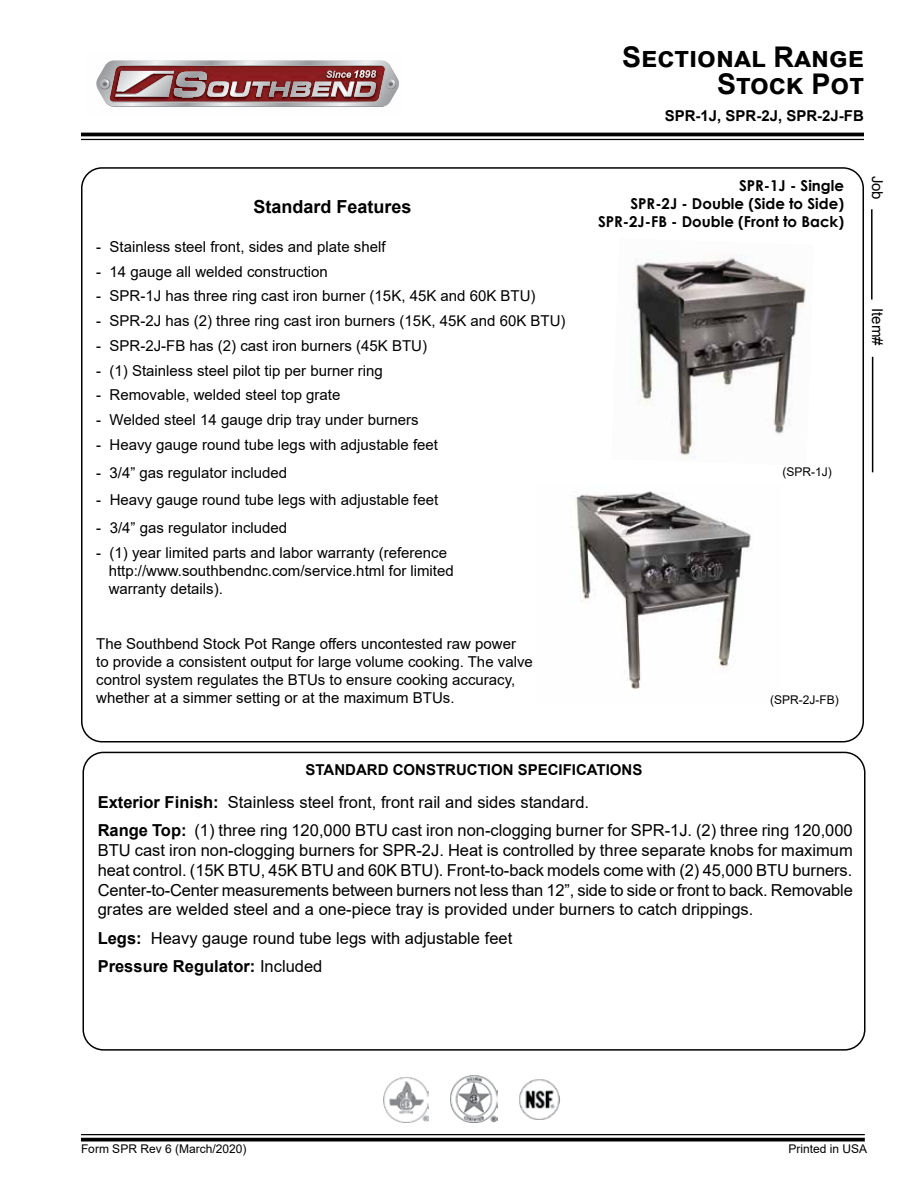
<style>
.page{position:relative;width:918px;height:1188px;background:#fff}
.page>*{position:absolute;margin:0;border:0;box-sizing:border-box;transform-origin:0 0}
.t1{font:700 28.5px/27px "Arial";color:#000;text-align:right}
.t2{font:700 18px "Arial";color:#000}
.t3{font:16.5px/19.8px "Arial";color:#000}
.t4{font:15px/18px "Arial";color:#000}
.t5{font:700 15px/18px "Century Gothic";color:#000;text-align:right}
.t6{font:700 15px "Arial";color:#000}
.t7{font:12px "Arial";color:#000}
.s1{font-weight:700}
</style>
<div class="page">
<hr style="left:871px;top:209px;width:2px;height:91px;background:#000">
<hr style="left:872px;top:357px;width:1px;height:115px;background:#000">
<hr style="left:81px;top:1134px;width:784px;height:1px;background:#000">
<svg style="left:81px;top:1138px;width:784px;height:4px;background:#1f1f1f"></svg>
<hr style="left:81px;top:133px;width:783px;height:3px;background:#000">
<hr style="left:81px;top:139px;width:783px;height:1px;background:#000">
<img style="left:450px;top:1075px;width:47px;height:48px">
<img style="left:383px;top:1077px;width:46px;height:46px">
<img style="left:519px;top:1079px;width:41px;height:40px">
<img style="left:111px;top:60px;width:273px;height:1px">
<svg style="left:96px;top:61px;width:303px;height:46px;background:#a57c7d"></svg>
<div style="left:82px;top:752px;width:784px;height:299px;border:2px solid #000;border-radius:20px"></div>
<img style="left:633px;top:254px;width:173px;height:204px">
<img style="left:574px;top:491px;width:178px;height:199px">
<p class="t2" style="left:253px;top:194px;width:160px">Standard Features</p>
<p class="t4" style="left:96px;top:237px;width:291px">- Stainless steel front, sides and plate shelf</p>
<p class="t4" style="left:96px;top:262px;width:233px">- 14 gauge all welded construction</p>
<p class="t4" style="left:96px;top:287px;width:441px">- SPR-1J has three ring cast iron burner (15K, 45K and 60K BTU)</p>
<p class="t4" style="left:96px;top:312px;width:471px">- SPR-2J has (2) three ring cast iron burners (15K, 45K and 60K BTU)</p>
<p class="t4" style="left:96px;top:336px;width:332px">- SPR-2J-FB has (2) cast iron burners (45K BTU)</p>
<p class="t4" style="left:96px;top:361px;width:288px">- (1) Stainless steel pilot tip per burner ring</p>
<p class="t4" style="left:96px;top:386px;width:246px">- Removable, welded steel top grate</p>
<p class="t4" style="left:96px;top:411px;width:324px">- Welded steel 14 gauge drip tray under burners</p>
<p class="t4" style="left:96px;top:435px;width:343px">- Heavy gauge round tube legs with adjustable feet</p>
<p class="t4" style="left:96px;top:463px;width:192px">- 3/4” gas regulator included</p>
<p class="t4" style="left:96px;top:491px;width:344px">- Heavy gauge round tube legs with adjustable feet</p>
<p class="t4" style="left:96px;top:519px;width:193px">- 3/4” gas regulator included</p>
<p class="t4" style="left:109px;top:543px;width:347px;text-indent:-13px">- (1) year limited parts and labor warranty (reference http://www.southbendnc.com/service.html for limited warranty details).</p>
<p class="t4" style="left:96px;top:634px;width:438px">The Southbend Stock Pot Range offers uncontested raw power<br>to provide a consistent output for large volume cooking. The valve control system regulates the BTUs to ensure cooking accuracy, whether at a simmer setting or at the maximum BTUs.</p>
<h1 class="t1" style="left:622px;top:43px;width:243px">Sectional Range<br>Stock Pot</h1>
<p class="t6" style="left:665px;top:105px;width:201px">SPR-1J, SPR-2J, SPR-2J-FB</p>
<p class="t5" style="left:598px;top:176px;width:248px">SPR-1J - Single<br>SPR-2J - Double (Side to Side)<br>SPR-2J-FB - Double (Front to Back)</p>
<p class="t4" style="left:886px;top:176px;width:26px;rotate:90deg">Job</p>
<p class="t4" style="left:886px;top:308px;width:39px;rotate:90deg">Item#</p>
<p class="t7" style="left:782px;top:464px;width:51px">(SPR-1J)</p>
<p class="t7" style="left:770px;top:692px;width:70px">(SPR-2J-FB)</p>
<p class="t6" style="left:306px;top:759px;width:338px">STANDARD CONSTRUCTION SPECIFICATIONS</p>
<p class="t3" style="left:98px;top:788px;width:757px;line-height:28.5px"><span class="s1">Exterior Finish:</span> Stainless steel front, front rail and sides standard.<br><span class="s1">Range Top:</span> (1) three ring 120,000 BTU cast iron non-clogging burner for SPR-1J. (2) three ring 120,000</p>
<p class="t3" style="left:98px;top:840px;width:757px;text-align:justify">BTU cast iron non-clogging burners for SPR-2J. Heat is controlled by three separate knobs for maximum heat control. (15K BTU, 45K BTU and 60K BTU). Front-to-back models come with (2) 45,000 BTU burners.<br>Center-to-Center measurements between burners not less than 12”, side to side or front to back. Removable grates are welded steel and a one-piece tray is provided under burners to catch drippings.</p>
<p class="t3" style="left:98px;top:924px;width:416px;line-height:28.5px"><span class="s1">Legs:</span> Heavy gauge round tube legs with adjustable feet<br><span class="s1">Pressure Regulator:</span> Included</p>
<p class="t7" style="left:81px;top:1141px;width:167px">Form SPR Rev 6 (March/2020)</p>
<p class="t7" style="left:789px;top:1141px;width:80px">Printed in USA</p>
</div>
